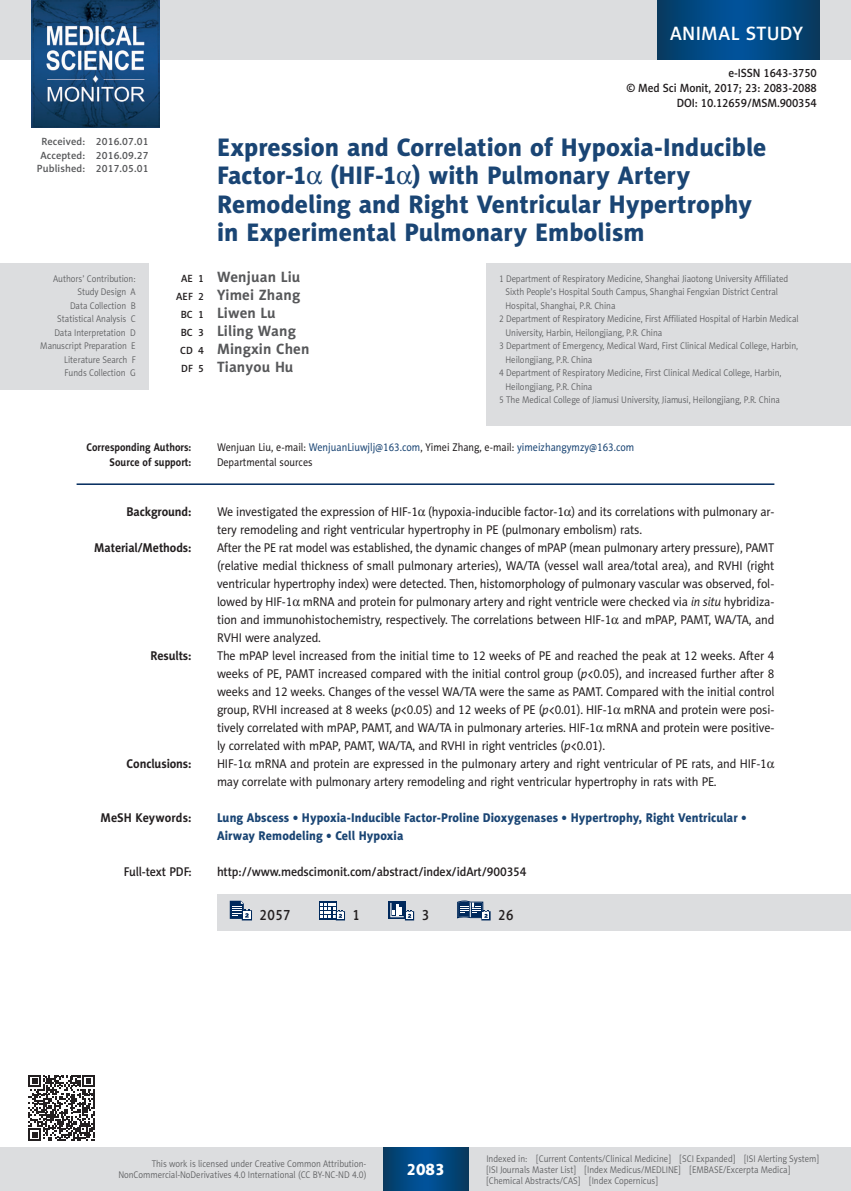
<style>
.page{position:relative;width:851px;height:1191px;background:#fff}
.page>*{position:absolute;margin:0;border:0;box-sizing:border-box;transform-origin:0 0}
.MSM_Tytul{font:25.5px/28.5px "Naomi Sans EFN Heavy";color:#1a4574}
.t1{font:19.5px "Naomi Sans EFN Medium";letter-spacing:.015em;color:#fff}
.t2{font:16.5px "Naomi Sans EFN Heavy";color:#fff}
.MSM_Autorzy{font:700 15px "Naomi Sans EFN";letter-spacing:.01em;color:#57585a}
.MSM_dane{font:15px "Naomi Sans EFN Medium";letter-spacing:.03em;color:#231f20;scale:.9 1}
.MSM_Summary_body{font:12.75px/18px "Naomi Sans EFN";letter-spacing:-.01em;color:#231f20;scale:.95 1}
.MSM_Summary_body-2{font:12.75px/18px "Naomi Sans EFN";letter-spacing:-.01em;color:#231f20;text-align:justify;scale:.94 1}
.MSM_keywords{font:12.75px/18px "Naomi Sans EFN Heavy";letter-spacing:.005em;color:#1a4574;scale:.95 1}
.MSM_full_text_pdf{font:12.75px "Naomi Sans EFN Medium";letter-spacing:-.01em;color:#231f20;scale:.95 1}
.MSM_Summary_body-3{font:700 12.75px "Naomi Sans EFN";letter-spacing:-.01em;color:#231f20;scale:.95 1}
.MSM_Summary_body-4{font:700 12.75px "Naomi Sans EFN";letter-spacing:-.01em;color:#231f20;scale:.94 1}
.MSM_keywords-2{font:700 12.75px "Naomi Sans EFN";letter-spacing:.005em;color:#231f20;scale:.95 1}
.MSM_full_text_pdf-2{font:12px "Naomi Sans EFN Medium";letter-spacing:-.01em;color:#231f20;scale:.95 1}
.MSM_Adres{font:11.25px "Naomi Sans EFN";color:#1a4574;scale:.9 1}
.MSM_Adres-2{font:700 11.25px "Naomi Sans EFN";color:#231f20;scale:.9 1}
.MSM_Support{font:11.25px "Naomi Sans EFN";color:#231f20;scale:.9 1}
.MSM_Support-2{font:700 11.25px "Naomi Sans EFN";color:#231f20;scale:.9 1}
.t3{font:10.5px "Naomi Sans EFN Medium";letter-spacing:.01em;color:#57585a}
.MSM_Afiliacja{font:9.75px/13.5px "Naomi Sans EFN Light";color:#57585a;scale:.9 1}
.s1{font-family:"Standard Sym L"}
.s2{font-family:"Naomi Sans EFN Medium";font-weight:400;font-size:10.5px;color:#231f20}
.s3{color:#231f20}
.s4{font-style:italic}
</style>
<div class="page">
<div style="left:217px;top:894px;width:633px;height:36px;background:#dcdddf"></div>
<svg style="left:230px;top:900px;width:22px;height:20px"></svg>
<div style="left:319px;top:901px;width:17px;height:18px;background:#00295c"></div>
<svg style="left:320px;top:902px;width:25px;height:18px"></svg>
<div style="left:388px;top:901px;width:18px;height:18px;background:#00295c"></div>
<svg style="left:390px;top:903px;width:24px;height:17px"></svg>
<svg style="left:457px;top:900px;width:33px;height:20px"></svg>
<hr style="left:77px;top:483px;width:697px;height:2px;background:#00295c">
<div style="left:0;top:264px;width:148px;height:126px;background:#dcdddf"></div>
<div style="left:486px;top:264px;width:364px;height:162px;background:#dcdddf"></div>
<svg style="left:28px;top:1075px;width:67px;height:66px"></svg>
<div style="left:0;top:1148px;width:850px;height:43px;background:#dcdddf"></div>
<svg style="left:383px;top:1147px;width:85px;height:43px;background:#02477e"></svg>
<div style="left:0;top:0;width:850px;height:60px;background:#dcdddf"></div>
<img style="left:32px;top:0;width:127px;height:128px">
<svg style="left:657px;top:0;width:162px;height:60px;background:#02477e"></svg>
<h2 class="t1" style="left:670px;top:22px;width:134px">ANIMAL STUDY</h2>
<p class="t3" style="left:41px;top:136px;width:109px">Received: 2016.07.01</p>
<p class="t3" style="left:40px;top:149px;width:110px">Accepted: 2016.09.27</p>
<p class="t3" style="left:37px;top:163px;width:113px">Published: 2017.05.01</p>
<p class="MSM_Afiliacja" style="left:53px;top:272px;width:93px">Authors’ Contribution:</p>
<p class="MSM_Afiliacja" style="left:77px;top:285px;width:66px">Study Design A</p>
<p class="MSM_Afiliacja" style="left:70px;top:299px;width:74px">Data Collection B</p>
<p class="MSM_Afiliacja" style="left:57px;top:312px;width:89px">Statistical Analysis C</p>
<p class="MSM_Afiliacja" style="left:54px;top:326px;width:92px">Data Interpretation D</p>
<p class="MSM_Afiliacja" style="left:40px;top:339px;width:107px">Manuscript Preparation E</p>
<p class="MSM_Afiliacja" style="left:64px;top:353px;width:81px">Literature Search F</p>
<p class="MSM_Afiliacja" style="left:65px;top:366px;width:80px">Funds Collection G</p>
<p class="MSM_full_text_pdf-2" style="left:728px;top:66px;width:95px">e-ISSN 1643-3750</p>
<p class="MSM_full_text_pdf-2" style="left:626px;top:81px;width:202px">© Med Sci Monit, 2017; 23: 2083-2088</p>
<p class="MSM_full_text_pdf-2" style="left:676px;top:96px;width:149px">DOI: 10.12659/MSM.900354</p>
<p class="MSM_Tytul" style="left:217px;top:132px;width:551px">Expression and Correlation of Hypoxia-Inducible Factor-1<span class="s1">a</span> (HIF-1<span class="s1">a</span>) with Pulmonary Artery Remodeling and Right Ventricular Hypertrophy in Experimental Pulmonary Embolism</p>
<p class="MSM_Autorzy" style="left:181px;top:268px;width:121px"><span class="s2">AE 1</span> Wenjuan Liu</p>
<p class="MSM_Autorzy" style="left:176px;top:286px;width:125px"><span class="s2">AEF 2</span> Yimei Zhang</p>
<p class="MSM_Autorzy" style="left:181px;top:304px;width:96px"><span class="s2">BC 1</span> Liwen Lu</p>
<p class="MSM_Autorzy" style="left:181px;top:322px;width:117px"><span class="s2">BC 3</span> Liling Wang</p>
<p class="MSM_Autorzy" style="left:180px;top:340px;width:131px"><span class="s2">CD 4</span> Mingxin Chen</p>
<p class="MSM_Autorzy" style="left:181px;top:358px;width:114px"><span class="s2">DF 5</span> Tianyou Hu</p>
<p class="MSM_Afiliacja" style="left:505px;top:272px;width:315px;text-indent:-6px">1 Department of Respiratory Medicine, Shanghai Jiaotong University Affiliated<br>Sixth People’s Hospital South Campus, Shanghai Fengxian District Central<br>Hospital, Shanghai, P.R. China</p>
<p class="MSM_Afiliacja" style="left:505px;top:312px;width:327px;text-indent:-6px">2 Department of Respiratory Medicine, First Affiliated Hospital of Harbin Medical<br>University, Harbin, Heilongjiang, P.R. China</p>
<p class="MSM_Afiliacja" style="left:505px;top:339px;width:327px;text-indent:-6px">3 Department of Emergency, Medical Ward, First Clinical Medical College, Harbin,<br>Heilongjiang, P.R. China</p>
<p class="MSM_Afiliacja" style="left:505px;top:366px;width:308px;text-indent:-6px">4 Department of Respiratory Medicine, First Clinical Medical College, Harbin,<br>Heilongjiang, P.R. China</p>
<p class="MSM_Afiliacja" style="left:499px;top:393px;width:313px">5 The Medical College of Jiamusi University, Jiamusi, Heilongjiang, P.R. China</p>
<p class="MSM_Adres-2" style="left:86px;top:440px;width:118px">Corresponding Authors:</p>
<p class="MSM_Adres" style="left:217px;top:440px;width:465px"><span class="s3">Wenjuan Liu, e-mail:</span> WenjuanLiuwjlj@163.com<span class="s3">, Yimei Zhang, e-mail:</span> yimeizhangymzy@163.com</p>
<p class="MSM_Support-2" style="left:110px;top:456px;width:92px">Source of support:</p>
<p class="MSM_Support" style="left:217px;top:456px;width:108px">Departmental sources</p>
<p class="MSM_Summary_body-3" style="left:126px;top:504px;width:70px">Background:</p>
<p class="MSM_Summary_body" style="left:217px;top:503px;width:588px">We investigated the expression of HIF-1<span class="s1">a</span> (hypoxia-inducible factor-1<span class="s1">a</span>) and its correlations with pulmonary ar&shy;tery remodeling and right ventricular hypertrophy in PE (pulmonary embolism) rats.</p>
<p class="MSM_Summary_body-4" style="left:94px;top:540px;width:105px">Material/Methods:</p>
<p class="MSM_Summary_body-2" style="left:217px;top:539px;width:594px">After the PE rat model was established, the dynamic changes of mPAP (mean pulmonary artery pressure), PAMT (relative medial thickness of small pulmonary arteries), WA/TA (vessel wall area/total area), and RVHI (right ventricular hypertrophy index) were detected. Then, histomorphology of pulmonary vascular was observed, fol&shy;lowed by HIF-1<span class="s1">a</span> mRNA and protein for pulmonary artery and right ventricle were checked via <span class="s4">in situ</span> hybridiza&shy;tion and immunohistochemistry, respectively. The correlations between HIF-1<span class="s1">a</span> and mPAP, PAMT, WA/TA, and RVHI were analyzed.</p>
<p class="MSM_Summary_body-3" style="left:150px;top:648px;width:45px">Results:</p>
<p class="MSM_Summary_body" style="left:217px;top:647px;width:588px;text-align:justify">The mPAP level increased from the initial time to 12 weeks of PE and reached the peak at 12 weeks. After 4 weeks of PE, PAMT increased compared with the initial control group (<span class="s4">p</span>&lt;0.05), and increased further after 8 weeks and 12 weeks. Changes of the vessel WA/TA were the same as PAMT. Compared with the initial control group, RVHI increased at 8 weeks (<span class="s4">p</span>&lt;0.05) and 12 weeks of PE (<span class="s4">p</span>&lt;0.01). HIF-1<span class="s1">a</span> mRNA and protein were posi&shy;tively correlated with mPAP, PAMT, and WA/TA in pulmonary arteries. HIF-1<span class="s1">a</span> mRNA and protein were positive&shy;ly correlated with mPAP, PAMT, WA/TA, and RVHI in right ventricles (<span class="s4">p</span>&lt;0.01).</p>
<p class="MSM_Summary_body-3" style="left:127px;top:756px;width:70px">Conclusions:</p>
<p class="MSM_Summary_body" style="left:217px;top:755px;width:588px">HIF-1<span class="s1">a</span> mRNA and protein are expressed in the pulmonary artery and right ventricular of PE rats, and HIF-1<span class="s1">a </span>may correlate with pulmonary artery remodeling and right ventricular hypertrophy in rats with PE.</p>
<p class="MSM_keywords-2" style="left:100px;top:810px;width:97px">MeSH Keywords:</p>
<p class="MSM_keywords" style="left:217px;top:808px;width:559px">Lung Abscess • Hypoxia-Inducible Factor-Proline Dioxygenases • Hypertrophy, Right Ventricular •<br>Airway Remodeling • Cell Hypoxia</p>
<p class="MSM_full_text_pdf" style="left:124px;top:864px;width:73px">Full-text PDF:</p>
<p class="MSM_full_text_pdf" style="left:217px;top:864px;width:327px">http://www.medscimonit.com/abstract/index/idArt/900354</p>
<p class="MSM_dane" style="left:259px;top:906px;width:36px">2057</p>
<p class="MSM_dane" style="left:352px;top:906px;width:10px">1</p>
<p class="MSM_dane" style="left:421px;top:906px;width:10px">3</p>
<p class="MSM_dane" style="left:498px;top:906px;width:19px">26</p>
<p class="MSM_Afiliacja" style="left:118px;top:1158px;width:277px;line-height:11.2px;text-align:right">This work is licensed under Creative Common Attribution-<br>NonCommercial-NoDerivatives 4.0 International (CC BY-NC-ND 4.0)</p>
<p class="t2" style="left:406px;top:1159px;width:40px">2083</p>
<p class="MSM_Afiliacja" style="left:486px;top:1152px;width:371px;line-height:11.2px">Indexed in: [Current Contents/Clinical Medicine] [SCI Expanded] [ISI Alerting System] [ISI Journals Master List] [Index Medicus/MEDLINE] [EMBASE/Excerpta Medica] [Chemical Abstracts/CAS] [Index Copernicus]</p>
</div>
